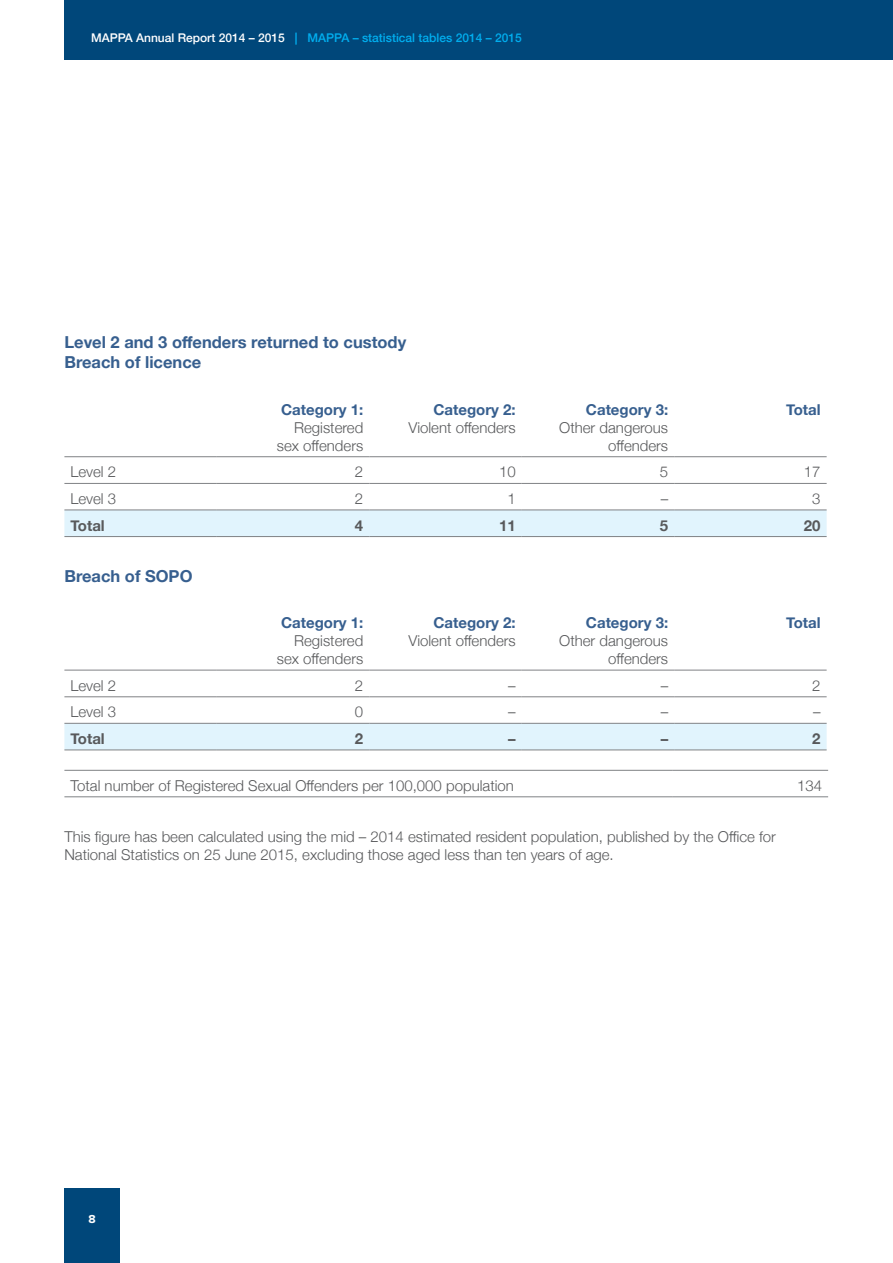
<style>
.page{position:relative;width:893px;height:1263px;background:#fff}
.page>*{position:absolute;margin:0;border:0;box-sizing:border-box;transform-origin:0 0}
.t1{font:700 16.5px/19.8px "Helvetica Neue";color:#375f8f}
.t2{font:300 15px/18px "Helvetica Neue";color:#58595b;text-align:right}
.t3{font:700 15px "Helvetica Neue";color:#375f8f}
.t4{font:700 15px "Helvetica Neue";color:#58595b}
.t5{font:500 12px "Helvetica Neue";color:#00aeef}
.t6{font:700 12px "Proxima Nova";color:#fff}
.s1{color:#fff}
.s2{font-weight:700}
</style>
<div class="page">
<div style="left:65px;top:1188px;width:55px;height:75px;background:#00477a"></div>
<div style="left:64px;top:511px;width:763px;height:25px;background:#e1f4fd"></div>
<hr style="left:64px;top:483px;width:153px;height:1px;background:#808285">
<hr style="left:217px;top:483px;width:152px;height:1px;background:#808285">
<hr style="left:369px;top:483px;width:153px;height:1px;background:#808285">
<hr style="left:522px;top:483px;width:152px;height:1px;background:#808285">
<hr style="left:674px;top:483px;width:153px;height:1px;background:#808285">
<hr style="left:64px;top:510px;width:153px;height:1px;background:#808285">
<hr style="left:217px;top:510px;width:152px;height:1px;background:#808285">
<hr style="left:369px;top:510px;width:153px;height:1px;background:#808285">
<hr style="left:522px;top:510px;width:152px;height:1px;background:#808285">
<hr style="left:674px;top:510px;width:153px;height:1px;background:#808285">
<hr style="left:64px;top:536px;width:153px;height:1px;background:#808285">
<hr style="left:217px;top:536px;width:152px;height:1px;background:#808285">
<hr style="left:369px;top:536px;width:153px;height:1px;background:#808285">
<hr style="left:522px;top:536px;width:152px;height:1px;background:#808285">
<hr style="left:674px;top:536px;width:153px;height:1px;background:#808285">
<hr style="left:64px;top:456px;width:153px;height:1px;background:#808285">
<hr style="left:217px;top:456px;width:152px;height:1px;background:#808285">
<hr style="left:369px;top:456px;width:153px;height:1px;background:#808285">
<hr style="left:522px;top:456px;width:152px;height:1px;background:#808285">
<hr style="left:674px;top:456px;width:153px;height:1px;background:#808285">
<div style="left:64px;top:724px;width:763px;height:26px;background:#e1f4fd"></div>
<hr style="left:64px;top:696px;width:153px;height:1px;background:#808285">
<hr style="left:217px;top:696px;width:152px;height:1px;background:#808285">
<hr style="left:369px;top:696px;width:153px;height:1px;background:#808285">
<hr style="left:522px;top:696px;width:152px;height:1px;background:#808285">
<hr style="left:674px;top:696px;width:153px;height:1px;background:#808285">
<hr style="left:64px;top:723px;width:153px;height:1px;background:#808285">
<hr style="left:217px;top:723px;width:152px;height:1px;background:#808285">
<hr style="left:369px;top:723px;width:153px;height:1px;background:#808285">
<hr style="left:522px;top:723px;width:152px;height:1px;background:#808285">
<hr style="left:674px;top:723px;width:153px;height:1px;background:#808285">
<hr style="left:64px;top:750px;width:153px;height:1px;background:#808285">
<hr style="left:217px;top:750px;width:152px;height:1px;background:#808285">
<hr style="left:369px;top:750px;width:153px;height:1px;background:#808285">
<hr style="left:522px;top:750px;width:152px;height:1px;background:#808285">
<hr style="left:674px;top:750px;width:153px;height:1px;background:#808285">
<hr style="left:64px;top:670px;width:153px;height:1px;background:#808285">
<hr style="left:217px;top:670px;width:152px;height:1px;background:#808285">
<hr style="left:369px;top:670px;width:153px;height:1px;background:#808285">
<hr style="left:522px;top:670px;width:152px;height:1px;background:#808285">
<hr style="left:674px;top:670px;width:153px;height:1px;background:#808285">
<hr style="left:64px;top:770px;width:609px;height:1px;background:#808285">
<hr style="left:673px;top:770px;width:155px;height:1px;background:#808285">
<hr style="left:64px;top:796px;width:609px;height:1px;background:#808285">
<hr style="left:673px;top:796px;width:155px;height:1px;background:#808285">
<div style="left:65px;top:0;width:828px;height:60px;background:#00477a"></div>
<p class="t5" style="left:91px;top:28px;width:432px"><span class="s1">MAPPA Annual Report 2014 – 2015</span> <span class="s2">|</span> MAPPA – statistical tables 2014 – 2015</p>
<p class="t5" style="left:308px;top:28px;width:109px">&lt;&lt;page title here&gt;&gt;</p>
<p class="t1" style="left:64px;top:333px;width:343px">Level 2 and 3 offenders returned to custody<br>Breach of licence</p>
<p class="t3" style="left:281px;top:398px;width:84px">Category 1:</p>
<p class="t2" style="left:277px;top:417px;width:88px">Registered sex offenders</p>
<p class="t3" style="left:433px;top:398px;width:84px">Category 2:</p>
<p class="t2" style="left:408px;top:417px;width:109px">Violent offenders</p>
<p class="t3" style="left:586px;top:398px;width:84px">Category 3:</p>
<p class="t2" style="left:559px;top:417px;width:110px">Other dangerous offenders</p>
<p class="t3" style="left:786px;top:398px;width:36px">Total</p>
<p class="t2" style="left:70px;top:462px;width:47px">Level 2</p>
<p class="t2" style="left:355px;top:462px;width:10px">2</p>
<p class="t2" style="left:499px;top:462px;width:18px">10</p>
<p class="t2" style="left:660px;top:462px;width:10px">5</p>
<p class="t2" style="left:804px;top:462px;width:18px">17</p>
<p class="t2" style="left:70px;top:488px;width:47px">Level 3</p>
<p class="t2" style="left:355px;top:488px;width:10px">2</p>
<p class="t2" style="left:507px;top:488px;width:10px">1</p>
<p class="t2" style="left:661px;top:488px;width:9px">–</p>
<p class="t2" style="left:812px;top:488px;width:10px">3</p>
<p class="t4" style="left:70px;top:513px;width:36px">Total</p>
<p class="t4" style="left:355px;top:513px;width:10px">4</p>
<p class="t4" style="left:499px;top:513px;width:18px">11</p>
<p class="t4" style="left:660px;top:513px;width:10px">5</p>
<p class="t4" style="left:804px;top:513px;width:18px">20</p>
<p class="t1" style="left:64px;top:566px;width:130px">Breach of SOPO</p>
<p class="t3" style="left:281px;top:611px;width:84px">Category 1:</p>
<p class="t2" style="left:277px;top:631px;width:88px">Registered sex offenders</p>
<p class="t3" style="left:433px;top:611px;width:84px">Category 2:</p>
<p class="t2" style="left:408px;top:631px;width:109px">Violent offenders</p>
<p class="t3" style="left:586px;top:611px;width:84px">Category 3:</p>
<p class="t2" style="left:559px;top:631px;width:110px">Other dangerous offenders</p>
<p class="t3" style="left:786px;top:611px;width:36px">Total</p>
<p class="t2" style="left:70px;top:675px;width:47px">Level 2</p>
<p class="t2" style="left:355px;top:675px;width:10px">2</p>
<p class="t2" style="left:508px;top:675px;width:9px">–</p>
<p class="t2" style="left:661px;top:675px;width:9px">–</p>
<p class="t2" style="left:812px;top:675px;width:10px">2</p>
<p class="t2" style="left:70px;top:702px;width:47px">Level 3</p>
<p class="t2" style="left:355px;top:702px;width:10px">0</p>
<p class="t2" style="left:508px;top:702px;width:9px">–</p>
<p class="t2" style="left:661px;top:702px;width:9px">–</p>
<p class="t2" style="left:813px;top:702px;width:9px">–</p>
<p class="t4" style="left:70px;top:727px;width:36px">Total</p>
<p class="t4" style="left:355px;top:727px;width:10px">2</p>
<p class="t4" style="left:508px;top:727px;width:9px">–</p>
<p class="t4" style="left:661px;top:727px;width:9px">–</p>
<p class="t4" style="left:812px;top:727px;width:10px">2</p>
<p class="t2" style="left:70px;top:775px;width:445px">Total number of Registered Sexual Offenders per 100,000 population</p>
<p class="t2" style="left:797px;top:775px;width:27px">134</p>
<p class="t2" style="left:64px;top:826px;width:713px;text-align:left">This figure has been calculated using the mid – 2014 estimated resident population, published by the Office for<br>National Statistics on 25 June 2015, excluding those aged less than ten years of age.</p>
<p class="t6" style="left:89px;top:1213px;width:9px">8</p>
</div>
